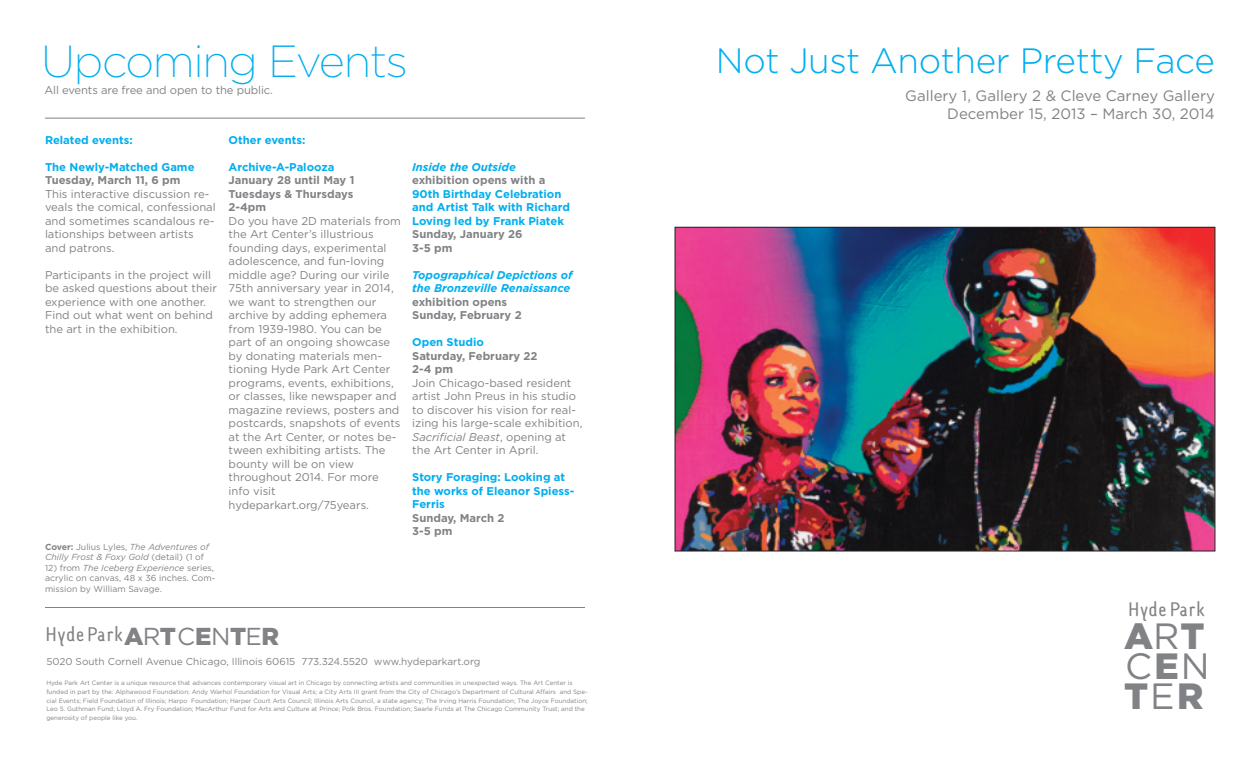
<style>
.page{position:relative;width:1260px;height:765px;background:#fff}
.page>*{position:absolute;margin:0;border:0;box-sizing:border-box;transform-origin:0 0}
.t1{font:200 45px "Gotham";letter-spacing:-.03em;color:#00aeef}
.t2{font:900 36.5px/29.9px "Gotham";color:#808285}
.t3{font:300 35.12px "Gotham";letter-spacing:-.01em;color:#00aeef}
.t4{font:17.25px "Monolein inbetween";letter-spacing:.065em;color:#808285}
.t5{font:17.12px "Monolein inbetween";letter-spacing:.065em;color:#808285}
.t6{font:15px/17.5px "Gotham";color:#808285;text-align:right}
.t7{font:11.25px/13.5px "Gotham";color:#808285}
.t8{font:700 11.25px/13.5px "Gotham";color:#00aeef}
.t9{font:700 11.25px/13.5px "Gotham";color:#808285}
.t10{font:italic 700 11.25px/13.5px "Gotham";color:#00aeef}
.t11{font:10px "Gotham";color:#808285}
.t12{font:8.75px/10.5px "Gotham";color:#808285}
.t13{font:italic 8.75px/10.5px "Gotham";color:#808285}
.t14{font:6.25px/8.8px "Gotham";color:#808285}
.s1{font-style:italic}
.s2{font-weight:700;font-style:normal}
.s3{font-style:normal}
.s4{font-family:"Gotham";font-weight:900;font-size:24.5px}
.s5{font-family:"Gotham";font-size:24.5px}
.s6{font-weight:400}
</style>
<div class="page">
<img style="left:677px;top:229px;width:536px;height:320px">
<hr style="left:45px;top:118px;width:540px;height:1px;background:#808285">
<hr style="left:45px;top:607px;width:540px;height:1px;background:#808285">
<h1 class="t1" style="left:41px;top:35px;width:368px">Upcoming Events</h1>
<p class="t7" style="left:45px;top:83px;width:230px">All events are free and open to the public.</p>
<p class="t8" style="left:45px;top:133px;width:89px">Related events:</p>
<p class="t8" style="left:45px;top:160px;width:151px">The Newly-Matched Game</p>
<p class="t9" style="left:45px;top:174px;width:137px">Tuesday, March 11, 6 pm</p>
<p class="t7" style="left:45px;top:187px;width:172px">This interactive discussion re&shy;veals the comical, confessional and sometimes scandalous re&shy;lationships between artists and patrons.</p>
<p class="t7" style="left:45px;top:268px;width:174px">Participants in the project will be asked questions about their experience with one another.<br>Find out what went on behind the art in the exhibition.</p>
<p class="t8" style="left:229px;top:133px;width:78px">Other events:</p>
<p class="t8" style="left:229px;top:160px;width:107px">Archive-A-Palooza</p>
<p class="t9" style="left:229px;top:174px;width:127px;text-align:justify">January 28 until May 1<br>Tuesdays &amp; Thursdays 2-4pm</p>
<p class="t7" style="left:229px;top:214px;width:174px">Do you have 2D materials from the Art Center’s illustrious founding days, experimental adolescence, and fun-loving middle age? During our virile<br>75th anniversary year in 2014, we want to strengthen our archive by adding ephemera from 1939-1980. You can be part of an ongoing showcase by donating materials men&shy;tioning Hyde Park Art Center programs, events, exhibitions, or classes, like newspaper and magazine reviews, posters and postcards, snapshots of events at the Art Center, or notes be&shy;tween exhibiting artists. The bounty will be on view throughout 2014. For more info visit hydeparkart.org/75years.</p>
<p class="t10" style="left:412px;top:160px;width:105px">Inside the Outside</p>
<p class="t9" style="left:412px;top:174px;width:135px">exhibition opens with a</p>
<p class="t8" style="left:412px;top:187px;width:159px">90th Birthday Celebration and Artist Talk with Richard<br>Loving led by Frank Piatek</p>
<p class="t9" style="left:412px;top:228px;width:112px">Sunday, January 26<br>3-5 pm</p>
<p class="t10" style="left:412px;top:268px;width:162px">Topographical Depictions of the Bronzeville Renaissance</p>
<p class="t9" style="left:412px;top:295px;width:111px">exhibition opens<br>Sunday, February 2</p>
<p class="t8" style="left:412px;top:336px;width:73px">Open Studio</p>
<p class="t9" style="left:412px;top:349px;width:127px">Saturday, February 22<br>2-4 pm</p>
<p class="t7" style="left:412px;top:376px;width:172px">Join Chicago-based resident artist John Preus in his studio to discover his vision for real&shy;izing his large-scale exhibition,<br><span class="s1">Sacrificial Beast</span>, opening at the Art Center in April.</p>
<p class="t8" style="left:412px;top:471px;width:164px">Story Foraging: Looking at the works of Eleanor Spiess-<br>Ferris</p>
<p class="t9" style="left:412px;top:511px;width:94px">Sunday, March 2<br>3-5 pm</p>
<p class="t13" style="left:45px;top:542px;width:166px"><span class="s2">Cover:</span> <span class="s3">Julius Lyles,</span> The Adventures of<br>Chilly Frost &amp; Foxy Gold <span class="s3">(detail) (1 of</span></p>
<p class="t12" style="left:45px;top:563px;width:172px">12) from <span class="s1">The Iceberg Experience</span> series, acrylic on canvas, 48 x 36 inches. Com&shy;mission by William Savage.</p>
<h3 class="t4" style="left:46px;top:625px;width:235px">Hyde Park<span class="s4">A</span><span class="s5">R</span><span class="s4">T</span><span class="s5">C</span><span class="s4">E</span><span class="s5">N</span><span class="s4">T</span><span class="s5">E</span><span class="s4">R</span></h3>
<p class="t11" style="left:46px;top:656px;width:436px">5020 South Cornell Avenue Chicago, Illinois 60615 773.324.5520 www.hydeparkart.org</p>
<p class="t14" style="left:46px;top:679px;width:543px">Hyde Park Art Center is a unique resource that advances contemporary visual art in Chicago by connecting artists and communities in unexpected ways. The Art Center is funded in part by the: Alphawood Foundation; Andy Warhol Foundation for Visual Arts; a City Arts III grant from the City of Chicago’s Department of Cultural Affairs and Spe&shy;cial Events; Field Foundation of Illinois; Harpo Foundation; Harper Court Arts Council; Illinois Arts Council, a state agency; The Irving Harris Foundation; The Joyce Foundation; Leo S. Guthman Fund; Lloyd A. Fry Foundation; MacArthur Fund for Arts and Culture at Prince; Polk Bros. Foundation; Searle Funds at The Chicago Community Trust; and the generosity of people like you.</p>
<h3 class="t3" style="left:716px;top:40px;width:500px">Not Just Another Pretty Face</h3>
<h3 class="t6" style="left:905px;top:87px;width:311px">Gallery 1, Gallery 2 &amp; Cleve Carney Gallery<br>December 15, 2013 – March 30, 2014</h3>
<h3 class="t5" style="left:1129px;top:600px;width:78px">Hyde Park</h3>
<h2 class="t2" style="left:1124px;top:622px;width:87px">A<span class="s6">R</span>T<br><span class="s6">C</span>E<span class="s6">N<br></span>T<span class="s6">E</span>R</h2>
</div>
